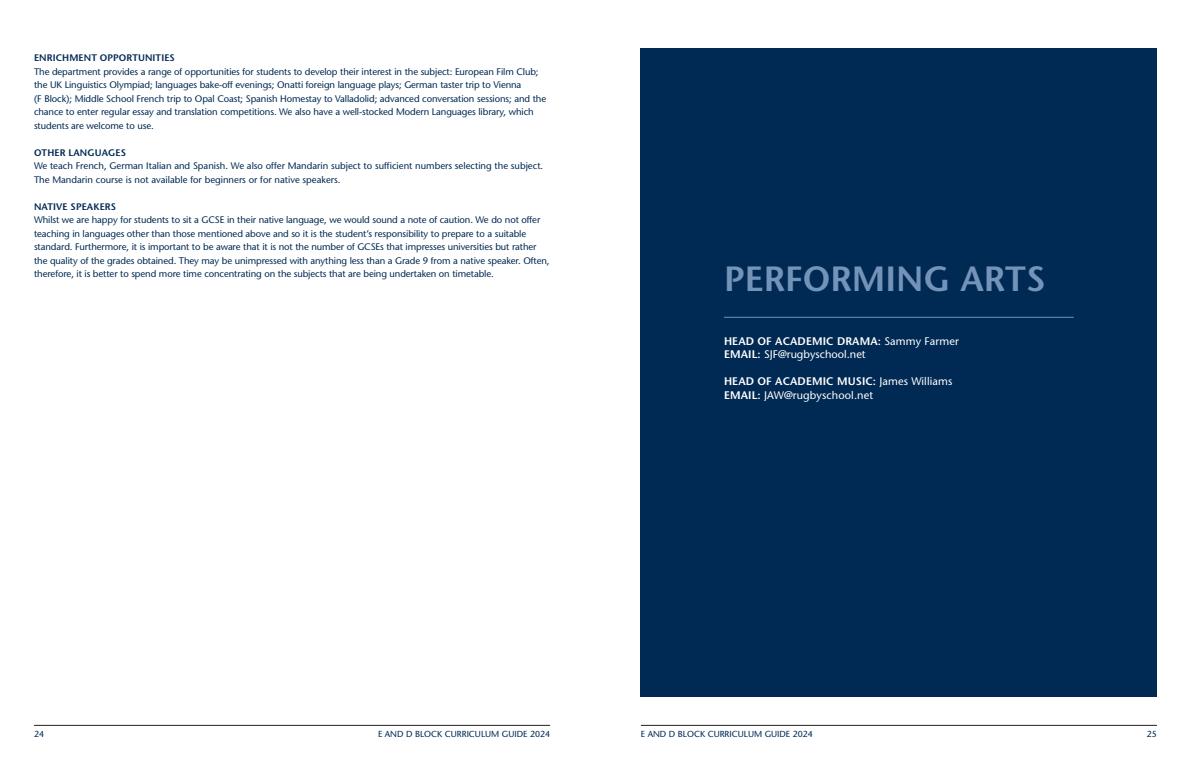
<style>
.page{position:relative;width:1191px;height:766px;background:#fff}
.page>*{position:absolute;margin:0;border:0;box-sizing:border-box;transform-origin:0 0}
.Intro_heading{font:600 35px "Stone Sans Std";color:#7394b8}
.Intro_names{font:600 11px "Stone Sans Std";letter-spacing:.01em;color:#fff}
.Intro_names-2{font:11px "Stone Sans";color:#fff}
.Body_text{font:9.5px/13.5px "Stone Sans";letter-spacing:-.01em;color:#002953}
.Body_text-2{font:600 9.5px "Stone Sans Std";letter-spacing:.01em;color:#002953}
.t1{font:8.8px "Stone Sans";color:#002953}
.s1{font-family:"Stone Sans";font-weight:400}
.s2{font-family:"Stone Sans Std";font-weight:600}
</style>
<div class="page">
<hr style="left:34px;top:725px;width:516px;height:1px;background:#231f20">
<hr style="left:641px;top:725px;width:516px;height:1px;background:#231f20">
<div style="left:641px;top:48px;width:516px;height:648px;background:#002953"></div>
<hr style="left:724px;top:317px;width:349px;height:1px;background:#7394b8">
<p class="Body_text-2" style="left:34px;top:52px;width:142px">ENRICHMENT OPPORTUNITIES</p>
<p class="Body_text" style="left:34px;top:64px;width:506px">The department provides a range of opportunities for students to develop their interest in the subject: European Film Club; the UK Linguistics Olympiad; languages bake-off evenings; Onatti foreign language plays; German taster trip to Vienna</p>
<p class="Body_text" style="left:34px;top:91px;width:514px">(F Block); Middle School French trip to Opal Coast; Spanish Homestay to Valladolid; advanced conversation sessions; and the chance to enter regular essay and translation competitions. We also have a well-stocked Modern Languages library, which students are welcome to use.</p>
<p class="Body_text-2" style="left:34px;top:146px;width:94px">OTHER LANGUAGES</p>
<p class="Body_text" style="left:34px;top:159px;width:511px">We teach French, German Italian and Spanish. We also offer Mandarin subject to sufficient numbers selecting the subject.<br>The Mandarin course is not available for beginners or for native speakers.</p>
<p class="Body_text-2" style="left:34px;top:200px;width:84px">NATIVE SPEAKERS</p>
<p class="Body_text" style="left:34px;top:213px;width:517px">Whilst we are happy for students to sit a GCSE in their native language, we would sound a note of caution. We do not offer teaching in languages other than those mentioned above and so it is the student’s responsibility to prepare to a suitable standard. Furthermore, it is important to be aware that it is not the number of GCSEs that impresses universities but rather the quality of the grades obtained. They may be unimpressed with anything less than a Grade 9 from a native speaker. Often, therefore, it is better to spend more time concentrating on the subjects that are being undertaken on timetable.</p>
<p class="Intro_heading" style="left:724px;top:257px;width:323px">PERFORMING ARTS</p>
<p class="Intro_names" style="left:724px;top:334px;width:236px">HEAD OF ACADEMIC DRAMA: <span class="s1">Sammy Farmer</span></p>
<p class="Intro_names-2" style="left:724px;top:348px;width:143px"><span class="s2">EMAIL:</span> SJF@rugbyschool.net</p>
<p class="Intro_names" style="left:724px;top:375px;width:230px">HEAD OF ACADEMIC MUSIC: <span class="s1">James Williams</span></p>
<p class="Intro_names-2" style="left:724px;top:388px;width:151px"><span class="s2">EMAIL:</span> JAW@rugbyschool.net</p>
<p class="t1" style="left:34px;top:728px;width:12px">24</p>
<p class="t1" style="left:378px;top:728px;width:174px">E AND D BLOCK CURRICULUM GUIDE 2024</p>
<p class="t1" style="left:641px;top:728px;width:174px">E AND D BLOCK CURRICULUM GUIDE 2024</p>
<p class="t1" style="left:1146px;top:728px;width:12px">25</p>
</div>
